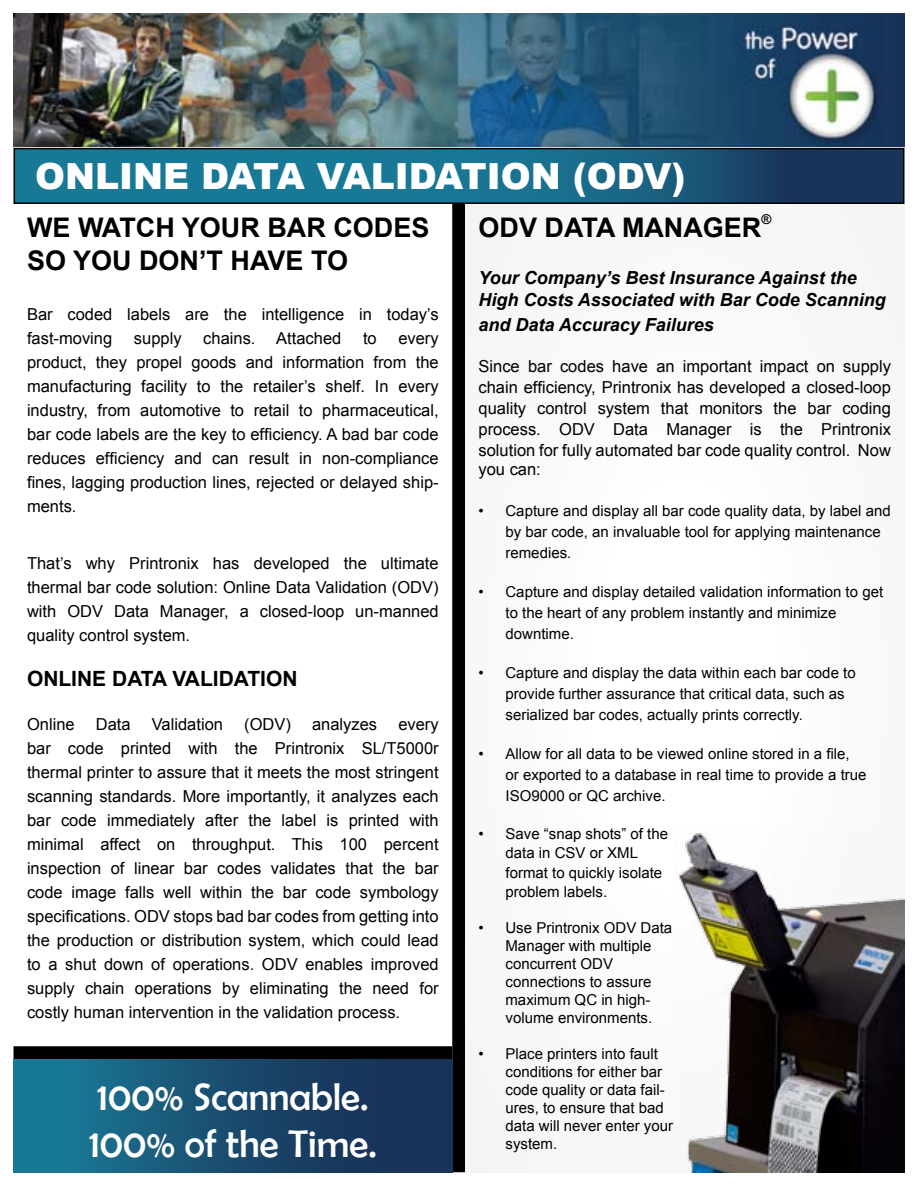
<style>
.page{position:relative;width:918px;height:1188px;background:#fff}
.page>*{position:absolute;margin:0;border:0;box-sizing:border-box;transform-origin:0 0}
.t1{font:39px/46.8px "Berlin Sans FB";color:#fff}
.t2{font:900 36px "Arial";color:#fff}
.t3{font:700 27px/32.4px "Arial";color:#000}
.t4{font:700 21px "Arial";color:#000}
.t5{font:italic 700 18px/21.6px "Arial";color:#000}
.t6{font:16.5px/24px "Arial";color:#000;text-align:justify}
.t7{font:15px/18px "Arial";color:#000}
.t8{font:700 13.5px "Arial";color:#000}
</style>
<div class="page">
<svg style="left:17px;top:151px;width:884px;height:50px;background:#186686"></svg>
<div style="left:14px;top:148px;width:890px;height:56px;border:2px solid #000"></div>
<div style="left:452px;top:203px;width:14px;height:969px;background:#000"></div>
<div style="left:465px;top:204px;width:439px;height:968px;background:#fafafa"></div>
<div style="left:14px;top:1046px;width:438px;height:14px;background:#000"></div>
<div style="left:14px;top:1060px;width:438px;height:112px;background:linear-gradient(to right,#1a7b98,#18264e)"></div>
<img style="left:679px;top:833px;width:225px;height:339px">
<img style="left:14px;top:14px;width:890px;height:133px">
<h2 class="t2" style="left:35px;top:150px;width:652px">ONLINE DATA VALIDATION (ODV)</h2>
<h3 class="t3" style="left:478px;top:212px;width:284px">ODV DATA MANAGER</h3>
<p class="t8" style="left:761px;top:210px;width:11px">®</p>
<p class="t5" style="left:478px;top:267px;width:409px">Your Company’s Best Insurance Against the<br>High Costs Associated with Bar Code Scanning</p>
<p class="t5" style="left:478px;top:314px;width:237px">and Data Accuracy Failures</p>
<p class="t6" style="left:478px;top:356px;width:414px;line-height:20.7px">Since bar codes have an important impact on supply chain efficiency, Printronix has developed a closed-loop quality control system that monitors the bar coding process. ODV Data Manager is the Printronix solution for fully automated bar code quality control. Now you can:</p>
<p class="t7" style="left:506px;top:501px;width:387px;line-height:21px;text-indent:-27px">• Capture and display all bar code quality data, by label and by bar code, an invaluable tool for applying maintenance remedies.</p>
<p class="t7" style="left:506px;top:582px;width:379px;line-height:21px;text-indent:-27px">• Capture and display detailed validation information to get to the heart of any problem instantly and minimize downtime.</p>
<p class="t7" style="left:506px;top:663px;width:352px;line-height:21px;text-indent:-27px">• Capture and display the data within each bar code to provide further assurance that critical data, such as serialized bar codes, actually prints correctly.</p>
<p class="t7" style="left:506px;top:744px;width:363px;line-height:21px;text-indent:-27px">• Allow for all data to be viewed online stored in a file, or exported to a database in real time to provide a true<br>ISO9000 or QC archive.</p>
<p class="t7" style="left:506px;top:824px;width:164px;line-height:19.5px;text-indent:-27px">• Save “snap shots” of the data in CSV or XML format to quickly isolate problem labels.</p>
<p class="t7" style="left:506px;top:919px;width:168px;text-indent:-27px">• Use Printronix ODV Data<br>Manager with multiple concurrent ODV connections to assure maximum QC in high&shy;volume environments.</p>
<p class="t7" style="left:506px;top:1045px;width:169px;text-indent:-27px">• Place printers into fault conditions for either bar code quality or data fail&shy;ures, to ensure that bad data will never enter your system.</p>
<h3 class="t3" style="left:27px;top:212px;width:404px">WE WATCH YOUR BAR CODES<br>SO YOU DON’T HAVE TO</h3>
<p class="t6" style="left:27px;top:302px;width:413px">Bar coded labels are the intelligence in today’s fast-moving</p>
<p class="t6" style="left:134px;top:326px;width:49px">supply</p>
<p class="t6" style="left:203px;top:326px;width:54px">chains.</p>
<p class="t6" style="left:276px;top:326px;width:67px">Attached</p>
<p class="t6" style="left:363px;top:326px;width:15px">to</p>
<p class="t6" style="left:27px;top:326px;width:413px;text-indent:371px">every product, they propel goods and information from the manufacturing facility to the retailer’s shelf. In every industry, from automotive to retail to pharmaceutical, bar code labels are the key to efficiency. A bad bar code reduces efficiency and can result in non-compliance fines, lagging production lines, rejected or delayed ship&shy;ments.</p>
<p class="t6" style="left:27px;top:552px;width:413px">That’s why Printronix has developed the ultimate thermal bar code solution: Online Data Validation (ODV) with ODV Data Manager, a closed-loop un-manned quality control system.</p>
<p class="t4" style="left:27px;top:665px;width:272px">ONLINE DATA VALIDATION</p>
<p class="t6" style="left:27px;top:713px;width:49px">Online</p>
<p class="t6" style="left:96px;top:713px;width:36px">Data</p>
<p class="t6" style="left:152px;top:713px;width:73px">Validation</p>
<p class="t6" style="left:244px;top:713px;width:48px">(ODV)</p>
<p class="t6" style="left:312px;top:713px;width:67px">analyzes</p>
<p class="t6" style="left:27px;top:713px;width:413px;text-indent:371px">every bar code printed with the Printronix SL/T5000r thermal printer to assure that it meets the most stringent scanning standards. More importantly, it analyzes each bar code immediately after the label is printed with minimal affect on throughput. This 100 percent inspection of linear bar codes validates that the bar code image falls well within the bar code symbology specifications. ODV stops bad bar codes from getting into the production or distribution system, which could lead to a shut down of operations. ODV enables improved supply chain operations by eliminating the need for costly human intervention in the validation process.</p>
<h1 class="t1" style="left:89px;top:1073px;width:289px">100% Scannable.<br>100% of the Time.</h1>
</div>
